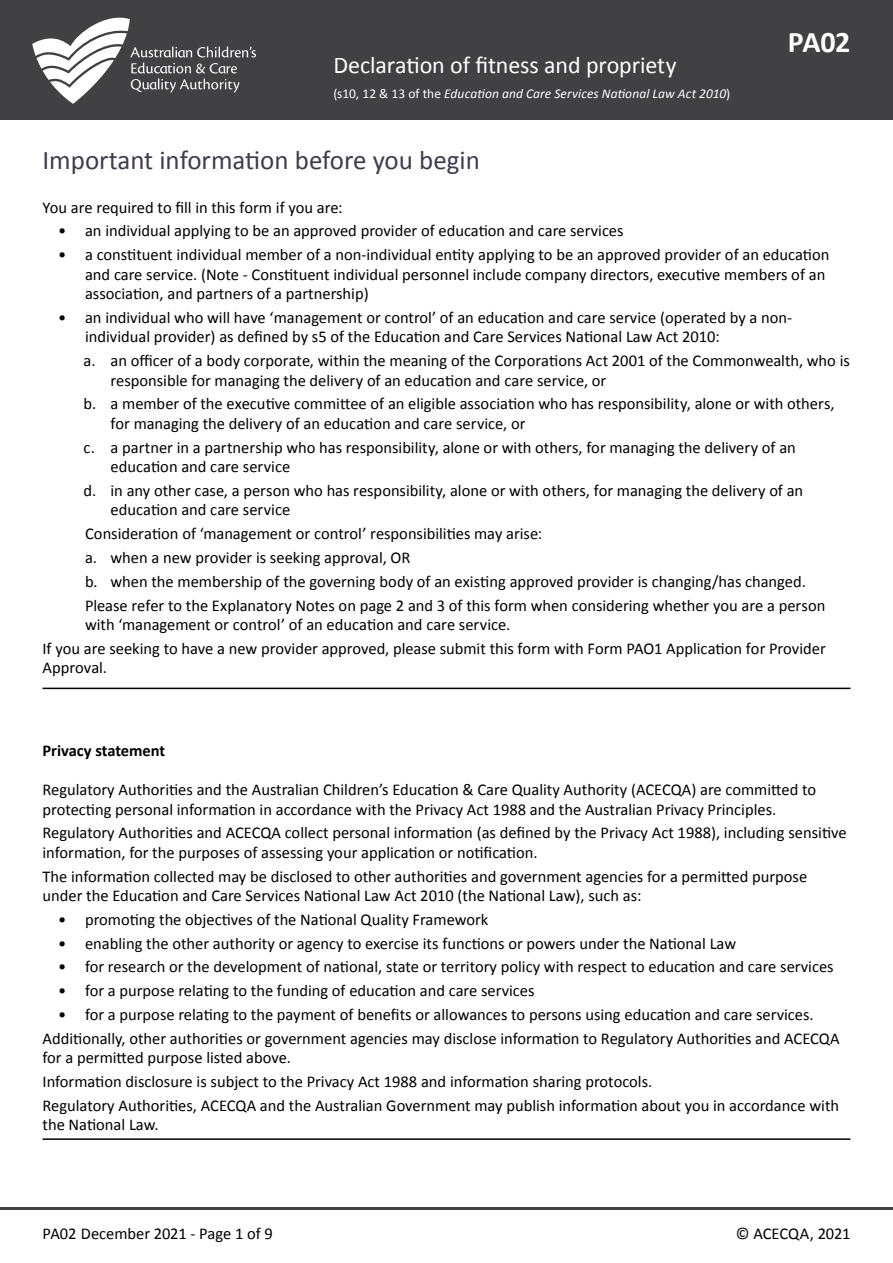
<style>
.page{position:relative;width:893px;height:1263px;background:#fff}
.page>*{position:absolute;margin:0;border:0;box-sizing:border-box;transform-origin:0 0}
.t1{font:700 30px "Calibri";color:#fff}
.t2{font:27px "Calibri";color:#403b4d}
.t3{font:24px "Calibri";letter-spacing:-.005em;color:#fff}
.t4{font:16.5px/19.5px "Calibri";color:#000}
.t5{font:700 16.5px "Calibri";color:#000}
.t6{font:italic 13.5px "Calibri";letter-spacing:.005em;color:#fff}
.s1{font-style:normal}
</style>
<div class="page">
<hr style="left:0;top:1207px;width:893px;height:2px;background:#414042">
<div style="left:0;top:0;width:893px;height:119px;background:#414042"></div>
<svg style="left:32px;top:17px;width:224px;height:87px"></svg>
<hr style="left:43px;top:688px;width:807px;height:1px;background:#000">
<hr style="left:43px;top:1138px;width:807px;height:2px;background:#000">
<h3 class="t3" style="left:333px;top:50px;width:345px">Declaration of fitness and propriety</h3>
<p class="t6" style="left:333px;top:84px;width:398px"><span class="s1">(s10, 12 &amp; 13 of the</span> Education and Care Services National Law Act 2010<span class="s1">)</span></p>
<h1 class="t1" style="left:788px;top:23px;width:64px">PA02</h1>
<h2 class="t2" style="left:43px;top:143px;width:439px">Important information before you begin</h2>
<p class="t4" style="left:43px;top:197px;width:302px">You are required to fill in this form if you are:</p>
<p class="t4" style="left:58px;top:221px;width:567px">• an individual applying to be an approved provider of education and care services</p>
<p class="t4" style="left:85px;top:245px;width:746px;text-indent:-27px">• a constituent individual member of a non-individual entity applying to be an approved provider of an education and care service. (Note - Constituent individual personnel include company directors, executive members of an association, and partners of a partnership)</p>
<p class="t4" style="left:85px;top:308px;width:709px;text-indent:-27px">• an individual who will have ‘management or control’ of an education and care service (operated by a non&shy;individual provider) as defined by s5 of the Education and Care Services National Law Act 2010:</p>
<p class="t4" style="left:111px;top:351px;width:741px;text-indent:-27px">a. an officer of a body corporate, within the meaning of the Corporations Act 2001 of the Commonwealth, who is responsible for managing the delivery of an education and care service, or</p>
<p class="t4" style="left:111px;top:394px;width:725px;text-indent:-27px">b. a member of the executive committee of an eligible association who has responsibility, alone or with others, for managing the delivery of an education and care service, or</p>
<p class="t4" style="left:111px;top:437px;width:687px;text-indent:-27px">c. a partner in a partnership who has responsibility, alone or with others, for managing the delivery of an education and care service</p>
<p class="t4" style="left:111px;top:481px;width:694px;text-indent:-27px">d. in any other case, a person who has responsibility, alone or with others, for managing the delivery of an education and care service</p>
<p class="t4" style="left:85px;top:522px;width:742px;line-height:23.7px">Consideration of ‘management or control’ responsibilities may arise:<br>a. when a new provider is seeking approval, OR<br>b. when the membership of the governing body of an existing approved provider is changing/has changed.<br>Please refer to the Explanatory Notes on page 2 and 3 of this form when considering whether you are a person</p>
<p class="t4" style="left:43px;top:613px;width:785px;line-height:23.7px;text-indent:43px">with ‘management or control’ of an education and care service.<br>If you are seeking to have a new provider approved, please submit this form with Form PAO1 Application for Provider</p>
<p class="t4" style="left:43px;top:658px;width:66px">Approval.</p>
<p class="t5" style="left:43px;top:740px;width:124px">Privacy statement</p>
<p class="t4" style="left:43px;top:780px;width:775px">Regulatory Authorities and the Australian Children’s Education &amp; Care Quality Authority (ACECQA) are committed to protecting personal information in accordance with the Privacy Act 1988 and the Australian Privacy Principles.</p>
<p class="t4" style="left:43px;top:823px;width:806px">Regulatory Authorities and ACECQA collect personal information (as defined by the Privacy Act 1988), including sensitive information, for the purposes of assessing your application or notification.</p>
<p class="t4" style="left:43px;top:866px;width:766px">The information collected may be disclosed to other authorities and government agencies for a permitted purpose under the Education and Care Services National Law Act 2010 (the National Law), such as:</p>
<p class="t4" style="left:58px;top:910px;width:432px">• promoting the objectives of the National Quality Framework</p>
<p class="t4" style="left:58px;top:933px;width:680px">• enabling the other authority or agency to exercise its functions or powers under the National Law</p>
<p class="t4" style="left:58px;top:957px;width:777px">• for research or the development of national, state or territory policy with respect to education and care services</p>
<p class="t4" style="left:58px;top:981px;width:478px">• for a purpose relating to the funding of education and care services</p>
<p class="t4" style="left:43px;top:1003px;width:798px;line-height:23.7px;text-indent:16px">• for a purpose relating to the payment of benefits or allowances to persons using education and care services.<br>Additionally, other authorities or government agencies may disclose information to Regulatory Authorities and ACECQA</p>
<p class="t4" style="left:43px;top:1046px;width:798px;line-height:23.7px">for a permitted purpose listed above.<br>Information disclosure is subject to the Privacy Act 1988 and information sharing protocols.<br>Regulatory Authorities, ACECQA and the Australian Government may publish information about you in accordance with</p>
<p class="t4" style="left:43px;top:1115px;width:118px">the National Law.</p>
<p class="t4" style="left:43px;top:1224px;width:232px">PA02 December 2021 - Page 1 of 9</p>
<p class="t4" style="left:736px;top:1224px;width:116px">© ACECQA, 2021</p>
</div>
